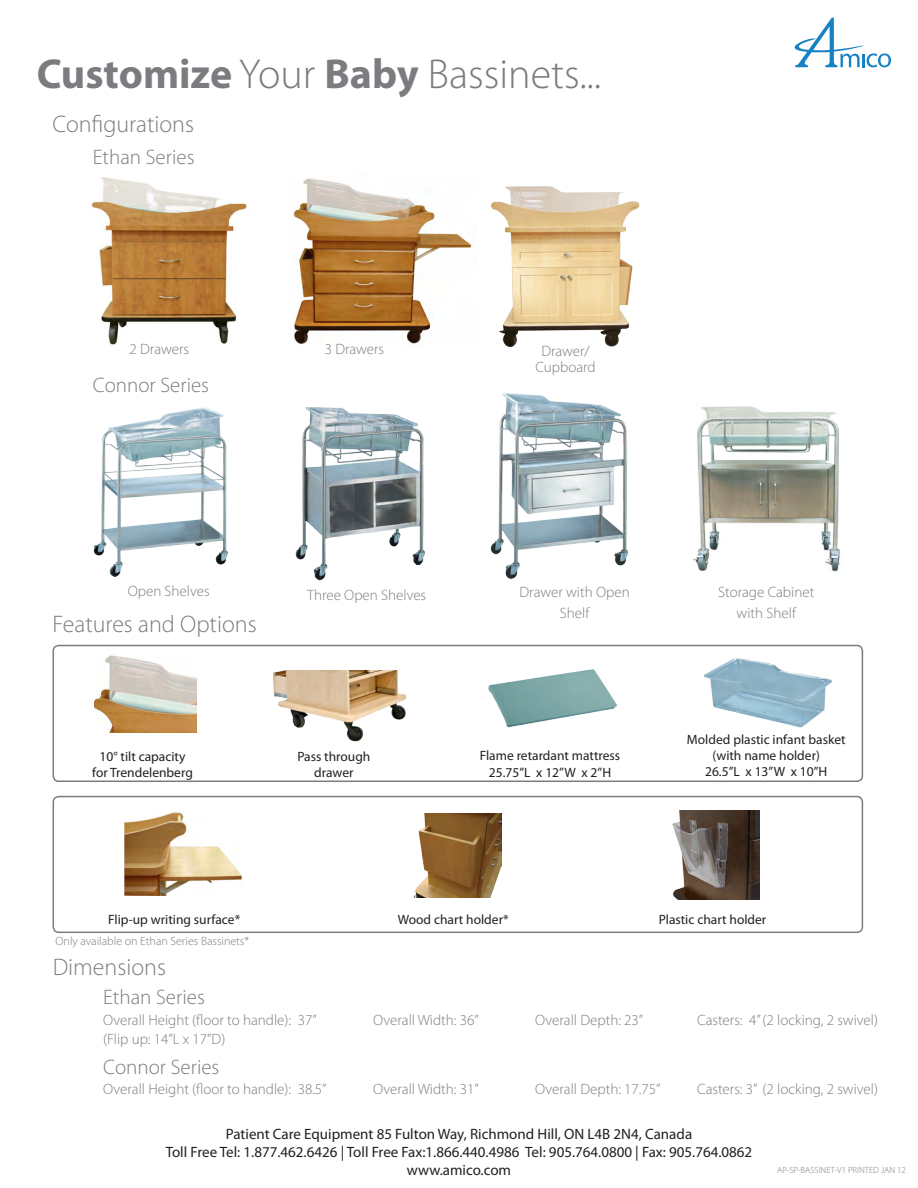
<style>
.page{position:relative;width:918px;height:1188px;background:#fff}
.page>*{position:absolute;margin:0;border:0;box-sizing:border-box;transform-origin:0 0}
.t1{font:300 42px "Myriad Pro";color:#7a7c7f}
.t2{font:300 24px "Myriad Pro";color:#7a7c7f}
.t3{font:300 21px "Myriad Pro";color:#7a7c7f}
.t4{font:300 15px/21px "Myriad Pro";color:#7a7c7f;text-align:center}
.t5{font:15px "Myriad Pro";color:#231f20}
.t6{font:13.5px/16.2px "Myriad Pro";color:#231f20;text-align:center}
.t7{font:300 12px "Myriad Pro";color:#7a7c7f}
.t8{font:300 9px "Myriad Pro";color:#7a7c7f}
.s1{font-weight:700}
</style>
<div class="page">
<div style="left:53px;top:645px;width:810px;height:137px;border:2px solid #7a7c7f;border-radius:5px"></div>
<div style="left:53px;top:796px;width:810px;height:137px;border:2px solid #7a7c7f;border-radius:5px"></div>
<svg style="left:794px;top:18px;width:97px;height:49px"></svg>
<img style="left:293px;top:178px;width:179px;height:166px">
<img style="left:91px;top:177px;width:156px;height:168px">
<img style="left:491px;top:186px;width:149px;height:162px">
<img style="left:95px;top:655px;width:102px;height:78px">
<img style="left:488px;top:669px;width:129px;height:59px">
<img style="left:694px;top:644px;width:151px;height:84px">
<img style="left:413px;top:813px;width:88px;height:84px">
<img style="left:124px;top:812px;width:118px;height:84px">
<img style="left:93px;top:407px;width:135px;height:170px">
<img style="left:490px;top:393px;width:139px;height:186px">
<img style="left:295px;top:407px;width:130px;height:174px">
<img style="left:273px;top:671px;width:134px;height:71px">
<img style="left:672px;top:811px;width:87px;height:88px">
<img style="left:693px;top:406px;width:148px;height:166px">
<p class="t1" style="left:37px;top:48px;width:566px"><span class="s1">Customize</span> Your <span class="s1">Baby</span> Bassinets...</p>
<p class="t2" style="left:53px;top:109px;width:143px">Configurations</p>
<p class="t3" style="left:93px;top:144px;width:103px">Ethan Series</p>
<p class="t4" style="left:325px;top:338px;width:61px">3 Drawers</p>
<p class="t4" style="left:130px;top:338px;width:61px">2 Drawers</p>
<p class="t4" style="left:536px;top:343px;width:62px;line-height:16.5px">Drawer/<br>Cupboard</p>
<p class="t3" style="left:93px;top:373px;width:118px">Connor Series</p>
<p class="t4" style="left:128px;top:581px;width:83px">Open Shelves</p>
<p class="t4" style="left:520px;top:581px;width:112px">Drawer with Open<br>Shelf</p>
<p class="t4" style="left:307px;top:584px;width:120px">Three Open Shelves</p>
<p class="t2" style="left:53px;top:610px;width:206px">Features and Options</p>
<p class="t6" style="left:100px;top:748px;width:88px">10° tilt capacity</p>
<p class="t6" style="left:92px;top:764px;width:102px">for Trendelenberg</p>
<p class="t6" style="left:297px;top:748px;width:75px">Pass through</p>
<p class="t6" style="left:314px;top:764px;width:41px">drawer</p>
<p class="t6" style="left:480px;top:748px;width:142px">Flame retardant mattress<br>25.75”L x 12”W x 2”H</p>
<p class="t4" style="left:718px;top:581px;width:98px">Storage Cabinet with Shelf</p>
<p class="t6" style="left:687px;top:731px;width:160px">Molded plastic infant basket (with name holder)</p>
<p class="t6" style="left:705px;top:764px;width:124px">26.5”L x 13”W x 10”H</p>
<p class="t6" style="left:108px;top:911px;width:134px">Flip-up writing surface*</p>
<p class="t6" style="left:398px;top:911px;width:112px">Wood chart holder*</p>
<p class="t6" style="left:659px;top:911px;width:109px">Plastic chart holder</p>
<p class="t7" style="left:56px;top:933px;width:195px">Only available on Ethan Series Bassinets*</p>
<p class="t2" style="left:53px;top:953px;width:115px">Dimensions</p>
<p class="t3" style="left:103px;top:985px;width:103px">Ethan Series</p>
<p class="t4" style="left:103px;top:1009px;width:215px">Overall Height (floor to handle): 37”</p>
<p class="t4" style="left:373px;top:1009px;width:107px">Overall Width: 36”</p>
<p class="t4" style="left:535px;top:1009px;width:110px">Overall Depth: 23”</p>
<p class="t4" style="left:697px;top:1009px;width:182px">Casters: 4” (2 locking, 2 swivel)</p>
<p class="t4" style="left:103px;top:1028px;width:124px">(Flip up: 14”L x 17”D)</p>
<p class="t3" style="left:103px;top:1054px;width:118px">Connor Series</p>
<p class="t4" style="left:103px;top:1078px;width:225px">Overall Height (floor to handle): 38.5”</p>
<p class="t4" style="left:373px;top:1078px;width:107px">Overall Width: 31”</p>
<p class="t4" style="left:535px;top:1078px;width:127px">Overall Depth: 17.75”</p>
<p class="t4" style="left:697px;top:1078px;width:182px">Casters: 3” (2 locking, 2 swivel)</p>
<p class="t5" style="left:226px;top:1124px;width:468px">Patient Care Equipment 85 Fulton Way, Richmond Hill, ON L4B 2N4, Canada</p>
<p class="t5" style="left:166px;top:1142px;width:588px">Toll Free Tel: 1.877.462.6426 | Toll Free Fax:1.866.440.4986 Tel: 905.764.0800 | Fax: 905.764.0862</p>
<p class="t5" style="left:407px;top:1160px;width:106px">www.amico.com</p>
<p class="t8" style="left:777px;top:1164px;width:130px">AP-SP-BASSINET-V1 PRINTED JAN 12</p>
</div>
